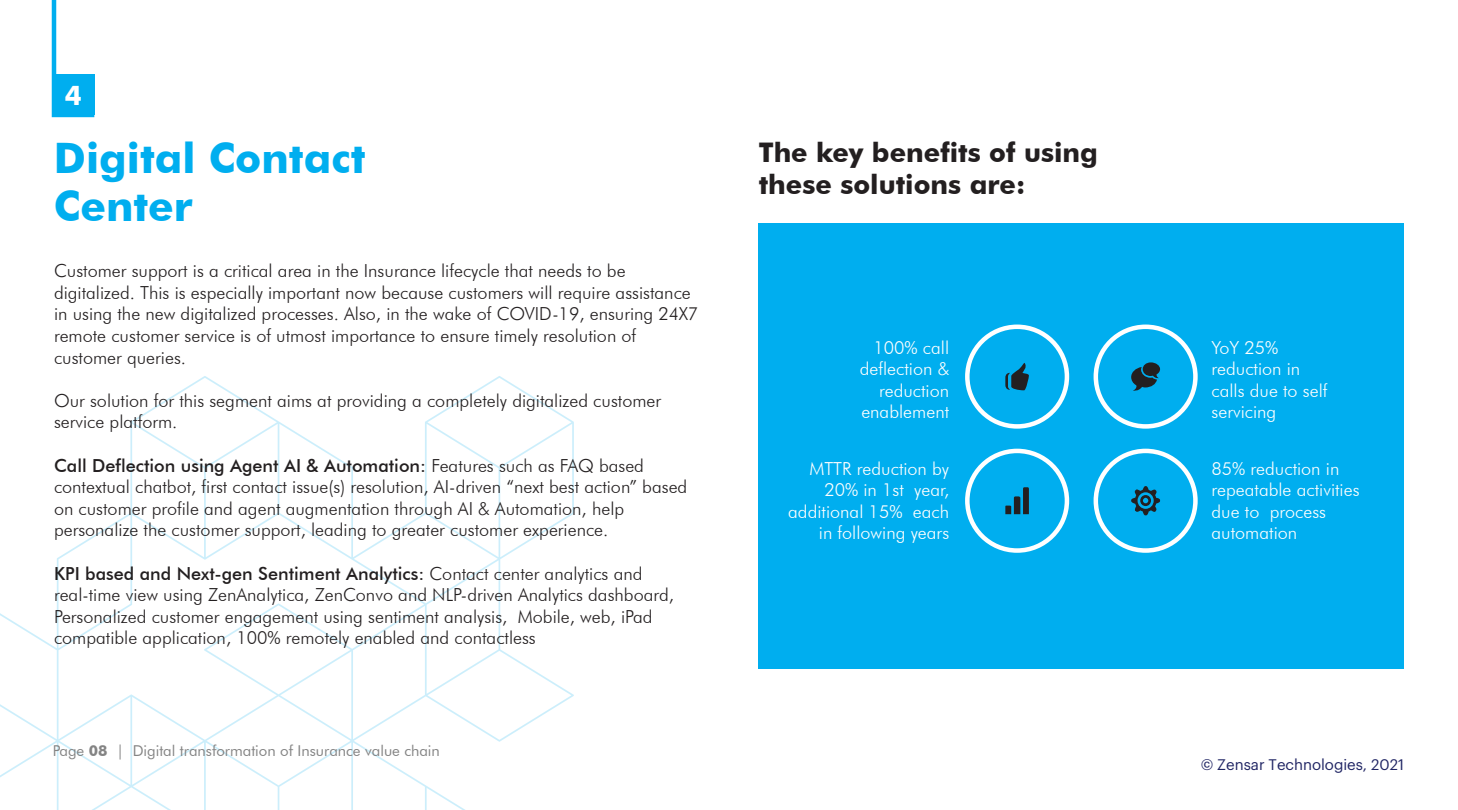
<style>
.page{position:relative;width:1458px;height:810px;background:#fff}
.page>*{position:absolute;margin:0;border:0;box-sizing:border-box;transform-origin:0 0}
.t1{font:700 42px/47.4px "Futura BT";color:#00aeef}
.t2{font:700 27.15px "Futura BT";color:#fff}
.t3{font:700 27px/32.4px "Futura BT";color:#231f20}
.t4{font:300 18px/21.6px "Futura BT";color:#231f20}
.t5{font:300 18px/21.6px "Futura BT";color:#fff;text-align:right}
.t6{font:15px "Futura BT";color:#848484}
.t7{font:15px "Graphik";color:#1f2463}
.s1{font-weight:500}
.s2{font-weight:700}
</style>
<div class="page">
<svg style="left:0;top:376px;width:574px;height:434px"></svg>
<div style="left:759px;top:223px;width:645px;height:445px;background:#00aeef"></div>
<svg style="left:51px;top:0;width:44px;height:118px"></svg>
<div style="left:965px;top:325px;width:104px;height:104px;border:4px solid #fff;border-radius:50%"></div>
<div style="left:1094px;top:325px;width:104px;height:104px;border:4px solid #fff;border-radius:50%"></div>
<div style="left:965px;top:449px;width:104px;height:104px;border:4px solid #fff;border-radius:50%"></div>
<div style="left:1094px;top:449px;width:104px;height:104px;border:4px solid #fff;border-radius:50%"></div>
<div style="left:54px;top:75px;width:40px;height:40px;background:#00aeef"></div>
<svg style="left:1131px;top:362px;width:29px;height:29px"></svg>
<svg style="left:1005px;top:487px;width:24px;height:27px"></svg>
<svg style="left:1005px;top:363px;width:24px;height:27px"></svg>
<svg style="left:1131px;top:486px;width:29px;height:29px"></svg>
<h2 class="t2" style="left:65px;top:79px;width:18px">4</h2>
<h1 class="t1" style="left:54px;top:134px;width:313px">Digital Contact<br>Center</h1>
<h3 class="t3" style="left:759px;top:136px;width:341px">The key benefits of using these solutions are:</h3>
<p class="t4" style="left:54px;top:260px;width:646px">Customer support is a critical area in the Insurance lifecycle that needs to be digitalized. This is especially important now because customers will require assistance in using the new digitalized processes. Also, in the wake of COVID-19, ensuring 24X7 remote customer service is of utmost importance to ensure timely resolution of customer queries.</p>
<p class="t4" style="left:54px;top:389px;width:609px">Our solution for this segment aims at providing a completely digitalized customer service platform.</p>
<p class="t4" style="left:54px;top:454px;width:635px"><span class="s1">Call Deflection using Agent AI &amp; Automation:</span> Features such as FAQ based contextual chatbot, first contact issue(s) resolution, AI-driven “next best action” based on customer profile and agent augmentation through AI &amp; Automation, help personalize the customer support, leading to greater customer experience.</p>
<p class="t4" style="left:54px;top:562px;width:622px"><span class="s1">KPI based and Next-gen Sentiment Analytics:</span> Contact center analytics and real-time view using ZenAnalytica, ZenConvo and NLP-driven Analytics dashboard, Personalized customer engagement using sentiment analysis, Mobile, web, iPad compatible application, 100% remotely enabled and contactless</p>
<p class="t6" style="left:53px;top:742px;width:389px">Page <span class="s2">08</span> | Digital transformation of Insurance value chain</p>
<p class="t5" style="left:860px;top:336px;width:91px">100% call deflection &amp; reduction enablement</p>
<p class="t5" style="left:1212px;top:336px;width:117px;text-align:left">YoY 25% reduction in calls due to self servicing</p>
<p class="t5" style="left:788px;top:457px;width:162px">MTTR reduction by<br>20% in 1st year, additional 15% each in following years</p>
<p class="t5" style="left:1212px;top:457px;width:150px;text-align:left">85% reduction in repeatable activities due to process automation</p>
<p class="t7" style="left:1201px;top:758px;width:205px">© Zensar Technologies, 2021</p>
</div>
